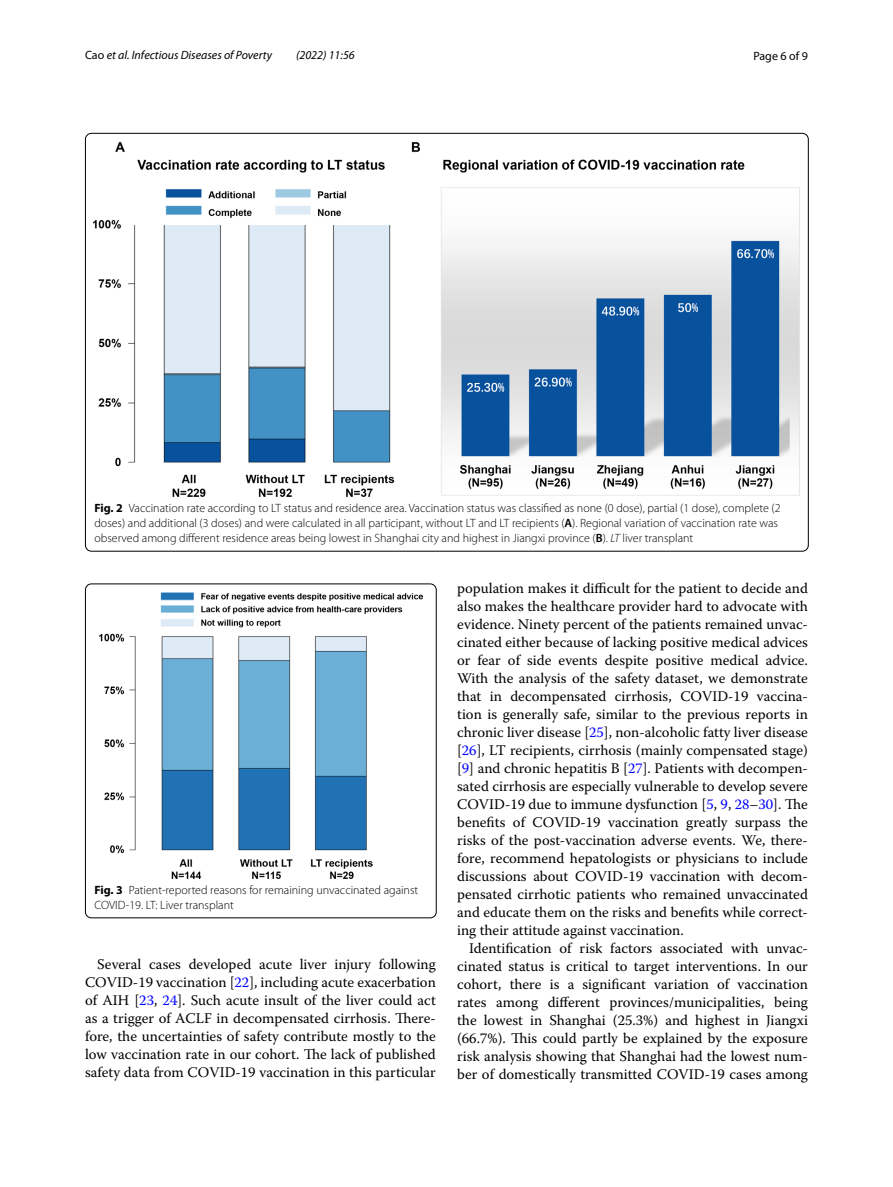
<style>
.page{position:relative;width:893px;height:1187px;background:#fff}
.page>*{position:absolute;margin:0;border:0;box-sizing:border-box;transform-origin:0 0}
.t1{font:14.7px/18px "Warnock Pro";color:#000;text-align:justify}
.t2{font:300 12px/15px "Myriad Pro";color:#000}
.t3{font:italic 12px "Myriad Pro";color:#000}
.t4{font:12px "Myriad Pro";color:#000}
.s1{font-style:normal}
.s2{font-weight:700}
.s3{font-weight:600}
.s4{font-style:italic}
.s5{color:#00f}
</style>
<div class="page">
<img style="left:94px;top:142px;width:706px;height:354px">
<img style="left:99px;top:593px;width:323px;height:285px">
<div style="left:85px;top:583px;width:351px;height:334px;border:1px solid #000;border-radius:6px"></div>
<p class="t3" style="left:85px;top:48px;width:188px"><span class="s1">Cao</span> et al. Infectious Diseases of Poverty</p>
<p class="t3" style="left:296px;top:48px;width:60px">(2022) 11:56</p>
<p class="t4" style="left:753px;top:48px;width:56px">Page 6 of 9</p>
<p class="t2" style="left:94px;top:500px;width:688px"><span class="s2">Fig. 2</span> Vaccination rate according to LT status and residence area. Vaccination status was classified as none (0 dose), partial (1 dose), complete (2 doses) and additional (3 doses) and were calculated in all participant, without LT and LT recipients (<span class="s3">A</span>). Regional variation of vaccination rate was observed among different residence areas being lowest in Shanghai city and highest in Jiangxi province (<span class="s3">B</span>). <span class="s4">LT</span> liver transplant</p>
<p class="t2" style="left:94px;top:882px;width:325px"><span class="s2">Fig. 3</span> Patient-reported reasons for remaining unvaccinated against<br>COVID-19. LT: Liver transplant</p>
<p class="t1" style="left:85px;top:954px;width:352px;text-indent:12px">Several cases developed acute liver injury following COVID-19 vaccination [<span class="s5">22</span>], including acute exacerbation of AIH [<span class="s5">23</span>, <span class="s5">24</span>]. Such acute insult of the liver could act as a trigger of ACLF in decompensated cirrhosis. There&shy;fore, the uncertainties of safety contribute mostly to the low vaccination rate in our cohort. The lack of published safety data from COVID-19 vaccination in this particular</p>
<p class="t1" style="left:457px;top:579px;width:352px">population makes it difficult for the patient to decide and also makes the healthcare provider hard to advocate with evidence. Ninety percent of the patients remained unvac&shy;cinated either because of lacking positive medical advices or fear of side events despite positive medical advice.<br>With the analysis of the safety dataset, we demonstrate that in decompensated cirrhosis, COVID-19 vaccina&shy;tion is generally safe, similar to the previous reports in chronic liver disease [<span class="s5">25</span>], non-alcoholic fatty liver disease [<span class="s5">26</span>], LT recipients, cirrhosis (mainly compensated stage) [<span class="s5">9</span>] and chronic hepatitis B [<span class="s5">27</span>]. Patients with decompen&shy;sated cirrhosis are especially vulnerable to develop severe COVID-19 due to immune dysfunction [<span class="s5">5</span>, <span class="s5">9</span>, <span class="s5">28</span>–<span class="s5">30</span>]. The benefits of COVID-19 vaccination greatly surpass the risks of the post-vaccination adverse events. We, there&shy;fore, recommend hepatologists or physicians to include discussions about COVID-19 vaccination with decom&shy;pensated cirrhotic patients who remained unvaccinated and educate them on the risks and benefits while correct&shy;ing their attitude against vaccination.</p>
<p class="t1" style="left:457px;top:939px;width:352px;text-indent:12px">Identification of risk factors associated with unvac&shy;cinated status is critical to target interventions. In our cohort, there is a significant variation of vaccination rates among different provinces/municipalities, being the lowest in Shanghai (25.3%) and highest in Jiangxi (66.7%). This could partly be explained by the exposure risk analysis showing that Shanghai had the lowest num&shy;ber of domestically transmitted COVID-19 cases among</p>
</div>
